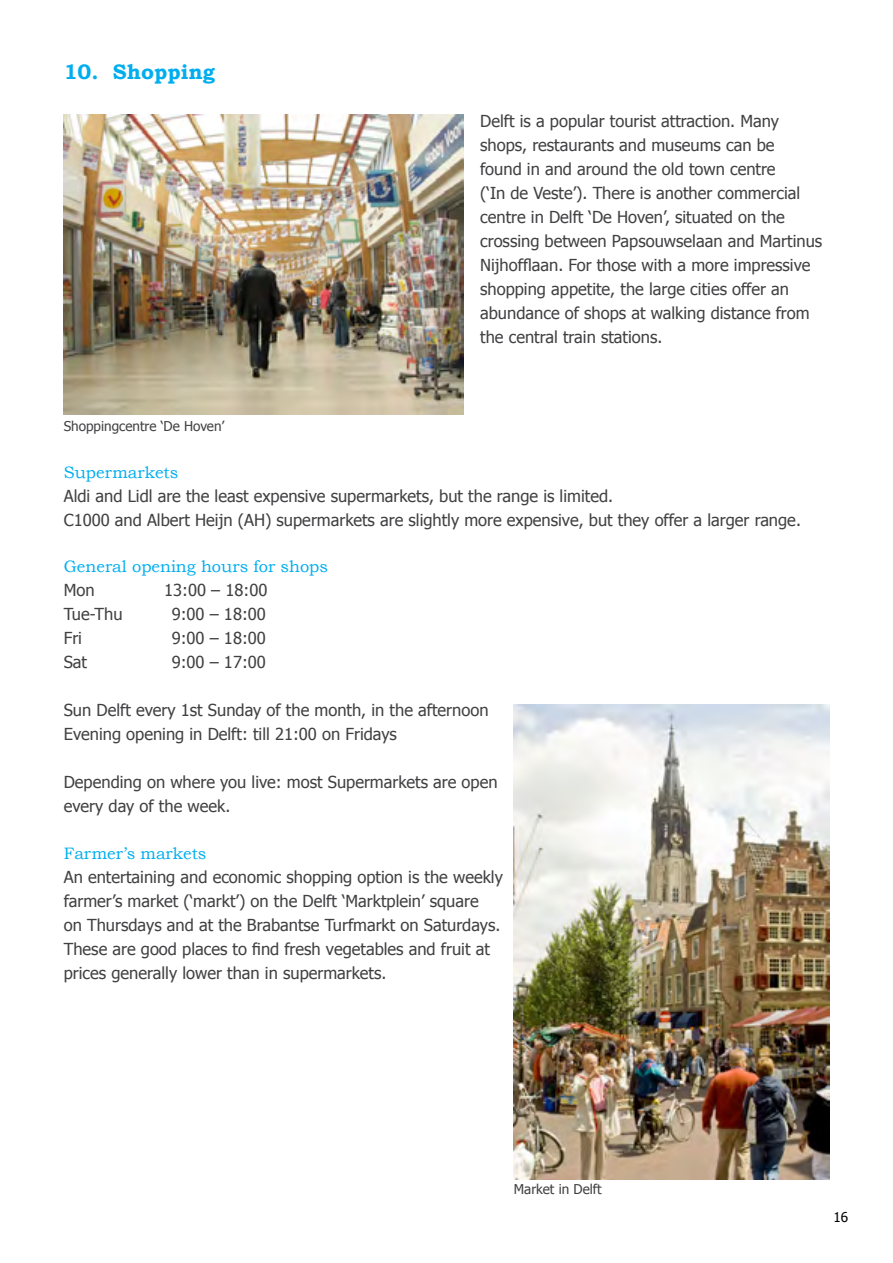
<style>
.page{position:relative;width:893px;height:1263px;background:#fff}
.page>*{position:absolute;margin:0;border:0;box-sizing:border-box;transform-origin:0 0}
.t1{font:700 21px "Bookman Old Style";color:#00aeef}
.t2{font:16.5px/24px "Tahoma";color:#414042}
.t3{font:16.5px "Bookman Old Style";color:#00aeef}
.t4{font:13.5px "Tahoma";color:#414042}
.t5{font:13.5px "Tahoma";color:#000}
</style>
<div class="page">
<img style="left:64px;top:115px;width:399px;height:299px">
<img style="left:514px;top:704px;width:315px;height:475px">
<p class="t1" style="left:64px;top:59px;width:153px">10. Shopping</p>
<p class="t2" style="left:480px;top:108px;width:344px">Delft is a popular tourist attraction. Many shops, restaurants and museums can be<br>found in and around the old town centre<br>(‘In de Veste’). There is another commercial centre in Delft ‘De Hoven’, situated on the crossing between Papsouwselaan and Martinus Nijhofflaan. For those with a more impressive shopping appetite, the large cities offer an abundance of shops at walking distance from the central train stations.</p>
<p class="t4" style="left:64px;top:417px;width:162px">Shoppingcentre ‘De Hoven’</p>
<p class="t3" style="left:64px;top:463px;width:116px">Supermarkets</p>
<p class="t2" style="left:64px;top:483px;width:739px">Aldi and Lidl are the least expensive supermarkets, but the range is limited.<br>C1000 and Albert Heijn (AH) supermarkets are slightly more expensive, but they offer a larger range.</p>
<p class="t3" style="left:64px;top:557px;width:266px">General opening hours for shops</p>
<p class="t2" style="left:64px;top:578px;width:32px">Mon</p>
<p class="t2" style="left:164px;top:578px;width:105px">13:00 – 18:00</p>
<p class="t2" style="left:64px;top:602px;width:60px">Tue-Thu</p>
<p class="t2" style="left:172px;top:602px;width:96px">9:00 – 18:00</p>
<p class="t2" style="left:64px;top:626px;width:20px">Fri</p>
<p class="t2" style="left:172px;top:626px;width:96px">9:00 – 18:00</p>
<p class="t2" style="left:64px;top:650px;width:25px">Sat</p>
<p class="t2" style="left:172px;top:650px;width:96px">9:00 – 17:00</p>
<p class="t2" style="left:64px;top:698px;width:426px">Sun Delft every 1st Sunday of the month, in the afternoon<br>Evening opening in Delft: till 21:00 on Fridays</p>
<p class="t2" style="left:64px;top:770px;width:435px">Depending on where you live: most Supermarkets are open every day of the week.</p>
<p class="t3" style="left:64px;top:844px;width:144px">Farmer’s markets</p>
<p class="t2" style="left:64px;top:864px;width:441px">An entertaining and economic shopping option is the weekly farmer’s market (‘markt’) on the Delft ‘Marktplein’ square<br>on Thursdays and at the Brabantse Turfmarkt on Saturdays.<br>These are good places to find fresh vegetables and fruit at prices generally lower than in supermarkets.</p>
<p class="t4" style="left:514px;top:1179px;width:89px">Market in Delft</p>
<p class="t5" style="left:833px;top:1208px;width:16px">16</p>
</div>
